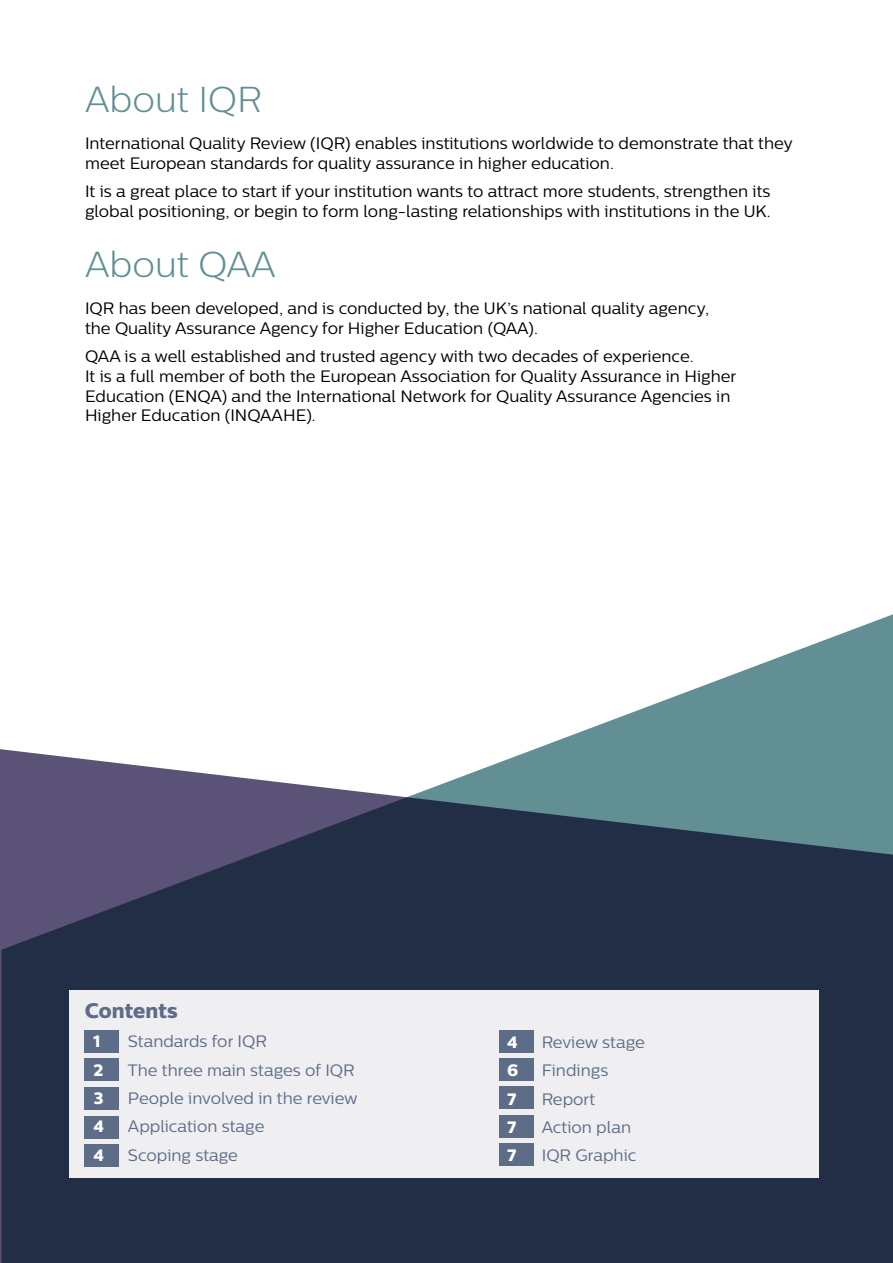
<style>
.page{position:relative;width:893px;height:1263px;background:#fff}
.page>*{position:absolute;margin:0;border:0;box-sizing:border-box;transform-origin:0 0}
.t1{font:300 36px "Centrale Sans";color:#618f94}
.t2{font:21px "Centrale Sans X Bold";color:#5d6d87}
.t3{font:16.5px/19.8px "Centrale Sans";color:#000}
.t4{font:16.5px "Centrale Sans";color:#5d6d87}
.t5{font:16.5px "Centrale Sans X Bold";color:#fff}
</style>
<div class="page">
<svg style="left:535px;top:614px;width:358px;height:135px"></svg>
<svg style="left:0;top:749px;width:893px;height:514px;background:#39465b"></svg>
<div style="left:69px;top:991px;width:749px;height:187px;background:#efeef1"></div>
<div style="left:500px;top:1115px;width:34px;height:23px;background:#5d6d87"></div>
<div style="left:500px;top:1058px;width:34px;height:22px;background:#5d6d87"></div>
<div style="left:500px;top:1030px;width:34px;height:22px;background:#5d6d87"></div>
<div style="left:500px;top:1086px;width:34px;height:23px;background:#5d6d87"></div>
<div style="left:85px;top:1116px;width:34px;height:22px;background:#5d6d87"></div>
<div style="left:85px;top:1058px;width:34px;height:23px;background:#5d6d87"></div>
<div style="left:85px;top:1031px;width:34px;height:22px;background:#5d6d87"></div>
<div style="left:500px;top:1143px;width:34px;height:23px;background:#5d6d87"></div>
<div style="left:85px;top:1144px;width:34px;height:23px;background:#5d6d87"></div>
<div style="left:85px;top:1087px;width:34px;height:22px;background:#5d6d87"></div>
<h1 class="t1" style="left:85px;top:79px;width:178px">About IQR</h1>
<p class="t3" style="left:85px;top:133px;width:709px">International Quality Review (IQR) enables institutions worldwide to demonstrate that they meet European standards for quality assurance in higher education.</p>
<p class="t3" style="left:85px;top:181px;width:687px">It is a great place to start if your institution wants to attract more students, strengthen its global positioning, or begin to form long-lasting relationships with institutions in the UK.</p>
<h1 class="t1" style="left:85px;top:244px;width:192px">About QAA</h1>
<p class="t3" style="left:85px;top:298px;width:626px">IQR has been developed, and is conducted by, the UK’s national quality agency, the Quality Assurance Agency for Higher Education (QAA).</p>
<p class="t3" style="left:85px;top:346px;width:653px">QAA is a well established and trusted agency with two decades of experience.<br>It is a full member of both the European Association for Quality Assurance in Higher Education (ENQA) and the International Network for Quality Assurance Agencies in Higher Education (INQAAHE).</p>
<p class="t2" style="left:85px;top:998px;width:94px">Contents</p>
<p class="t5" style="left:93px;top:1031px;width:8px">1</p>
<p class="t4" style="left:128px;top:1032px;width:140px">Standards for IQR</p>
<p class="t5" style="left:93px;top:1059px;width:11px">2</p>
<p class="t4" style="left:128px;top:1060px;width:228px">The three main stages of IQR</p>
<p class="t5" style="left:93px;top:1088px;width:12px">3</p>
<p class="t4" style="left:128px;top:1089px;width:231px">People involved in the review</p>
<p class="t5" style="left:93px;top:1116px;width:12px">4</p>
<p class="t4" style="left:128px;top:1117px;width:138px">Application stage</p>
<p class="t5" style="left:93px;top:1144px;width:12px">4</p>
<p class="t4" style="left:128px;top:1145px;width:112px">Scoping stage</p>
<p class="t5" style="left:507px;top:1032px;width:12px">4</p>
<p class="t4" style="left:542px;top:1033px;width:105px">Review stage</p>
<p class="t5" style="left:507px;top:1060px;width:13px">6</p>
<p class="t4" style="left:542px;top:1061px;width:68px">Findings</p>
<p class="t5" style="left:507px;top:1088px;width:11px">7</p>
<p class="t4" style="left:542px;top:1089px;width:55px">Report</p>
<p class="t5" style="left:507px;top:1117px;width:11px">7</p>
<p class="t4" style="left:542px;top:1118px;width:91px">Action plan</p>
<p class="t5" style="left:507px;top:1145px;width:11px">7</p>
<p class="t4" style="left:542px;top:1146px;width:96px">IQR Graphic</p>
</div>
